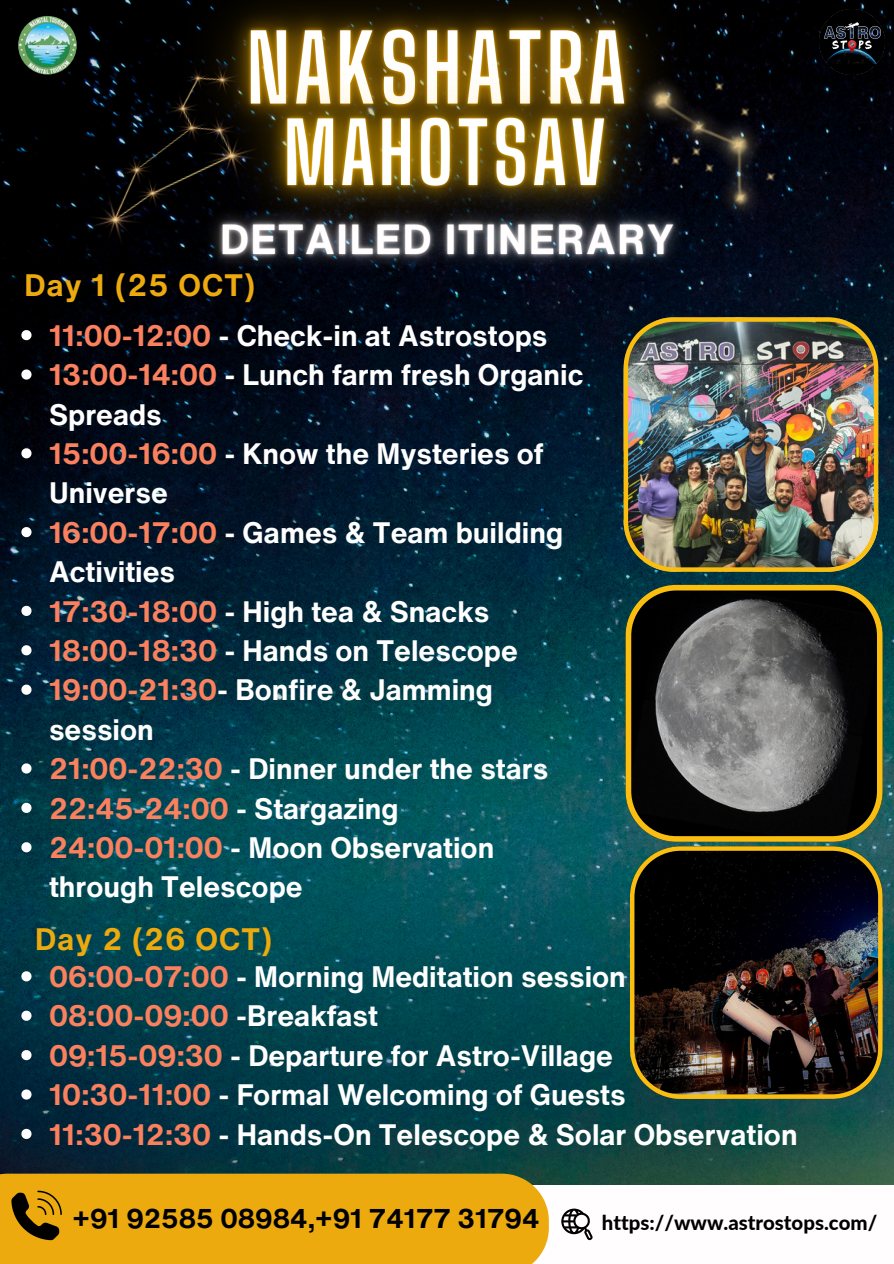
<style>
.page{position:relative;width:894px;height:1264px;background:#fff}
.page>*{position:absolute;margin:0;border:0;box-sizing:border-box;transform-origin:0 0}
.t1{font:700 30.3px "Helvetica Now Text";letter-spacing:.04em;color:#ecaa0e}
.t2{font:700 28.8px/39.3px "Helvetica Now Text";color:#fff}
.t3{font:700 28.8px "Helvetica Now Text";color:#fb805d}
.t4{font:700 26.4px "Helvetica Now Text";color:#000}
.t5{font:800 20.4px "Lato";color:#000}
.s1{color:#fb805d}
.s2{color:#fff}
</style>
<div class="page">
<img style="left:0;top:0;width:893px;height:1185px">
<img style="left:124px;top:0;width:651px;height:246px">
<img style="left:173px;top:0;width:547px;height:314px">
<img style="left:54px;top:53px;width:218px;height:199px">
<img style="left:618px;top:41px;width:186px;height:198px">
<img style="left:819px;top:9px;width:65px;height:65px">
<img style="left:186px;top:175px;width:522px;height:128px">
<svg style="left:21px;top:330px;width:11px;height:10px"></svg>
<svg style="left:21px;top:369px;width:11px;height:10px"></svg>
<svg style="left:21px;top:448px;width:11px;height:10px"></svg>
<svg style="left:21px;top:527px;width:11px;height:10px"></svg>
<svg style="left:21px;top:606px;width:11px;height:10px"></svg>
<svg style="left:21px;top:645px;width:11px;height:10px"></svg>
<svg style="left:21px;top:684px;width:11px;height:10px"></svg>
<svg style="left:21px;top:763px;width:11px;height:10px"></svg>
<svg style="left:21px;top:802px;width:11px;height:11px"></svg>
<svg style="left:21px;top:842px;width:11px;height:10px"></svg>
<svg style="left:21px;top:971px;width:11px;height:10px"></svg>
<svg style="left:21px;top:1010px;width:11px;height:10px"></svg>
<svg style="left:21px;top:1050px;width:11px;height:10px"></svg>
<svg style="left:21px;top:1089px;width:11px;height:10px"></svg>
<svg style="left:21px;top:1128px;width:11px;height:10px"></svg>
<svg style="left:625px;top:585px;width:257px;height:256px;background:#524f42"></svg>
<img style="left:623px;top:317px;width:254px;height:254px">
<img style="left:629px;top:846px;width:252px;height:252px">
<img style="left:18px;top:16px;width:59px;height:59px;border-radius:50%">
<div style="left:0;top:1173px;width:548px;height:90px;background:#ecaa0e"></div>
<svg style="left:11px;top:1190px;width:51px;height:50px;background:#906808"></svg>
<svg style="left:561px;top:1208px;width:31px;height:32px"></svg>
<p class="t1" style="left:24px;top:263px;width:232px">Day 1 (25 OCT)</p>
<h3 class="t2" style="left:49px;top:315px;width:499px"><span class="s1">11:00-12:00</span> - Check-in at Astrostops</h3>
<p class="t2" style="left:49px;top:355px;width:536px"><span class="s1">13:00-14:00</span> - Lunch farm fresh Organic<br>Spreads</p>
<p class="t2" style="left:49px;top:433px;width:496px"><span class="s1">15:00-16:00</span> - Know the Mysteries of<br>Universe</p>
<p class="t2" style="left:49px;top:512px;width:515px"><span class="s1">16:00-17:00</span> - Games &amp; Team building<br>Activities</p>
<p class="t2" style="left:49px;top:591px;width:442px"><span class="s1">17:30-18:00</span> - High tea &amp; Snacks</p>
<p class="t2" style="left:49px;top:630px;width:470px"><span class="s1">18:00-18:30</span> - Hands on Telescope</p>
<p class="t2" style="left:49px;top:670px;width:445px"><span class="s1">19:00-21:30</span>- Bonfire &amp; Jamming session</p>
<p class="t2" style="left:49px;top:748px;width:500px"><span class="s1">21:00-22:30</span> - Dinner under the stars</p>
<p class="t3" style="left:49px;top:786px;width:351px">22:45-24:00 <span class="s2">- Stargazing</span></p>
<p class="t2" style="left:49px;top:827px;width:446px"><span class="s1">24:00-01:00</span> - Moon Observation through Telescope</p>
<p class="t1" style="left:35px;top:916px;width:238px">Day 2 (26 OCT)</p>
<p class="t2" style="left:49px;top:956px;width:578px"><span class="s1">06:00-07:00</span> - Morning Meditation session</p>
<p class="t3" style="left:49px;top:994px;width:330px">08:00-09:00 <span class="s2">-Breakfast</span></p>
<p class="t2" style="left:49px;top:1035px;width:565px"><span class="s1">09:15-09:30</span> - Departure for Astro-Village</p>
<p class="t2" style="left:49px;top:1074px;width:578px"><span class="s1">10:30-11:00</span> - Formal Welcoming of Guests</p>
<p class="t2" style="left:49px;top:1114px;width:750px"><span class="s1">11:30-12:30</span> - Hands-On Telescope &amp; Solar Observation</p>
<p class="t4" style="left:73px;top:1198px;width:468px">+91 92585 08984,+91 74177 31794</p>
<h5 class="t5" style="left:601px;top:1209px;width:277px">https://www.astrostops.com/</h5>
</div>
